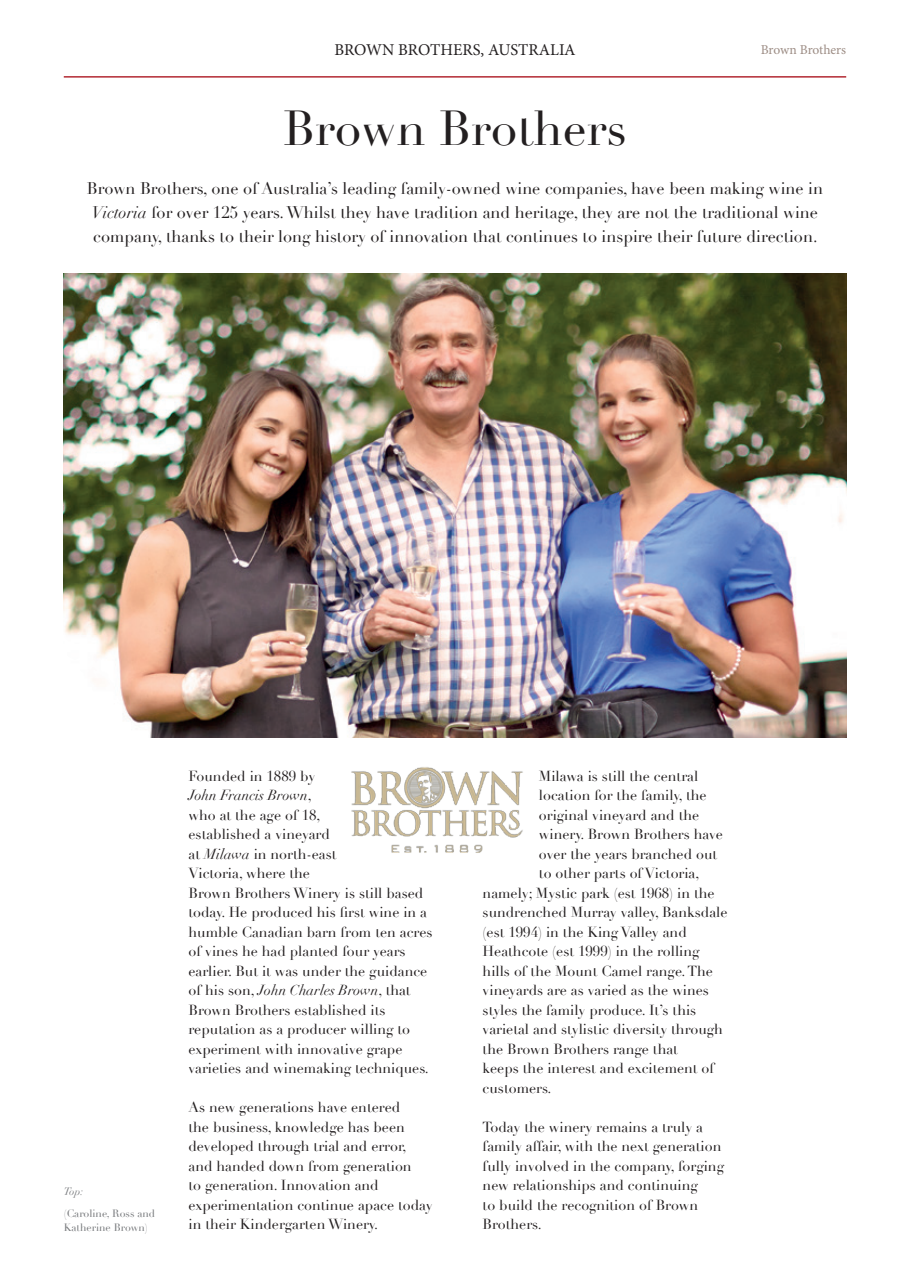
<style>
.page{position:relative;width:910px;height:1280px;background:#fff}
.page>*{position:absolute;margin:0;border:0;box-sizing:border-box;transform-origin:0 0}
.t1{font:48px "Didot";color:#231f20}
.t2{font:16.5px/24px "Didot";color:#231f20}
.t3{font:16.5px "Minion Pro";color:#231f20}
.t4{font:14.25px/19.5px "Didot";color:#231f20}
.t5{font:13.5px "Minion Pro";letter-spacing:-.01em;color:#9d8d85}
.t6{font:10.5px/13.5px "Didot";color:#76787b}
.t7{font:italic 10.5px "Didot";color:#76787b}
.s1{font-style:italic}
</style>
<div class="page">
<img style="left:64px;top:273px;width:782px;height:465px">
<img style="left:351px;top:767px;width:172px;height:86px">
<hr style="left:64px;top:76px;width:782px;height:2px;background:#b32a33">
<p class="t3" style="left:334px;top:38px;width:242px">BROWN BROTHERS, AUSTRALIA</p>
<p class="t5" style="left:761px;top:41px;width:87px">Brown Brothers</p>
<h1 class="t1" style="left:283px;top:100px;width:345px">Brown Brothers</h1>
<p class="t2" style="left:87px;top:177px;width:738px">Brown Brothers, one of Australia’s leading family-owned wine companies, have been making wine in<br><span class="s1">Victoria</span> for over 125 years. Whilst they have tradition and heritage, they are not the traditional wine company, thanks to their long history of innovation that continues to inspire their future direction.</p>
<p class="t7" style="left:64px;top:1185px;width:21px">Top:</p>
<p class="t6" style="left:64px;top:1207px;width:93px">(Caroline, Ross and<br>Katherine Brown)</p>
<p class="t4" style="left:189px;top:767px;width:246px">Founded in 1889 by<br><span class="s1">John Francis Brown</span>,<br>who at the age of 18,<br>established a vineyard<br>at <span class="s1">Milawa</span> in north-east<br>Victoria, where the<br>Brown Brothers Winery is still based today. He produced his first wine in a humble Canadian barn from ten acres of vines he had planted four years earlier. But it was under the guidance of his son, <span class="s1">John Charles Brown</span>, that<br>Brown Brothers established its reputation as a producer willing to experiment with innovative grape varieties and winemaking techniques.</p>
<p class="t4" style="left:189px;top:1098px;width:246px">As new generations have entered<br>the business, knowledge has been developed through trial and error, and handed down from generation<br>to generation. Innovation and experimentation continue apace today in their Kindergarten Winery.</p>
<p class="t4" style="left:539px;top:766px;width:161px">Milawa is still the central</p>
<p class="t4" style="left:539px;top:786px;width:169px">location for the family, the</p>
<p class="t4" style="left:539px;top:805px;width:162px">original vineyard and the</p>
<p class="t4" style="left:539px;top:825px;width:186px">winery. Brown Brothers have</p>
<p class="t4" style="left:539px;top:844px;width:180px">over the years branched out</p>
<p class="t4" style="left:539px;top:864px;width:162px">to other parts of Victoria,</p>
<p class="t4" style="left:483px;top:883px;width:234px">namely; Mystic park (est 1968) in the</p>
<p class="t4" style="left:483px;top:903px;width:246px">sundrenched Murray valley, Banksdale</p>
<p class="t4" style="left:483px;top:922px;width:206px">(est 1994) in the King Valley and</p>
<p class="t4" style="left:483px;top:942px;width:218px">Heathcote (est 1999) in the rolling</p>
<p class="t4" style="left:483px;top:961px;width:232px">hills of the Mount Camel range. The</p>
<p class="t4" style="left:483px;top:981px;width:228px">vineyards are as varied as the wines</p>
<p class="t4" style="left:483px;top:1000px;width:215px">styles the family produce. It’s this</p>
<p class="t4" style="left:483px;top:1020px;width:242px">varietal and stylistic diversity through</p>
<p class="t4" style="left:483px;top:1039px;width:197px">the Brown Brothers range that</p>
<p class="t4" style="left:483px;top:1059px;width:233px">keeps the interest and excitement of</p>
<p class="t4" style="left:483px;top:1078px;width:70px">customers.</p>
<p class="t4" style="left:483px;top:1117px;width:243px">Today the winery remains a truly a family affair, with the next generation fully involved in the company, forging new relationships and continuing<br>to build the recognition of Brown<br>Brothers.</p>
</div>
